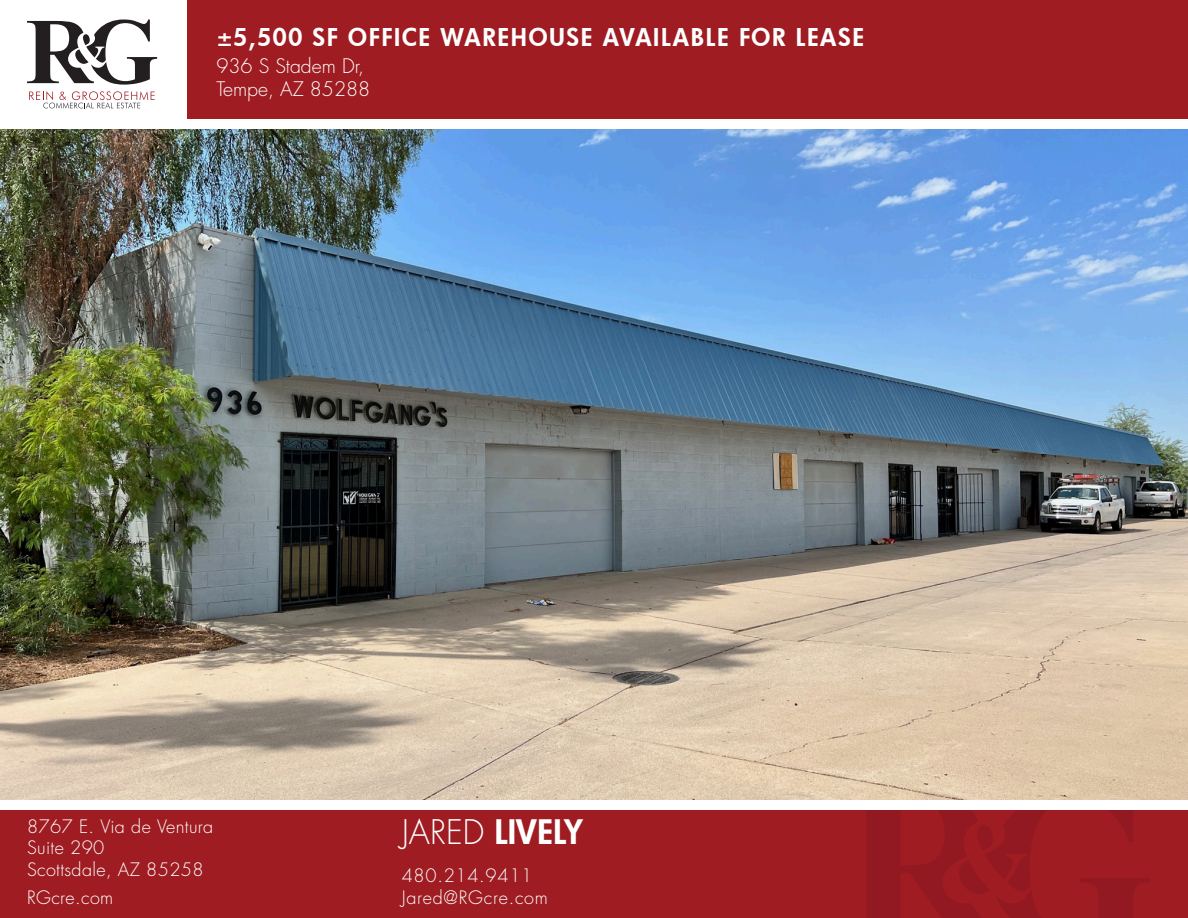
<style>
.page{position:relative;width:1188px;height:918px;background:#fff}
.page>*{position:absolute;margin:0;border:0;box-sizing:border-box;transform-origin:0 0}
.t1{font:800 33px "Futura";color:#fff}
.MASTER_PG_HEADER__Title_Paragraph_Style{font:800 24px "Futura";letter-spacing:.07em;color:#fff}
.Cover-_Header_Footer_Subtext_Paragraph_S{font:300 19.5px "Futura";color:#fff}
.t2{font:300 18px/21.6px "Futura";letter-spacing:.02em;color:#fff}
.t3{font:300 18px/21.6px "Futura";letter-spacing:.04em;color:#fff}
.s1{font-weight:300}
</style>
<div class="page">
<div style="left:188px;top:0;width:1000px;height:119px;background:#9e1c22"></div>
<svg style="left:27px;top:20px;width:130px;height:65px"></svg>
<svg style="left:29px;top:91px;width:126px;height:17px"></svg>
<div style="left:0;top:810px;width:1188px;height:108px;background:#9e1c22"></div>
<svg style="left:866px;top:810px;width:284px;height:108px"></svg>
<img style="left:0;top:130px;width:1188px;height:669px">
<p class="MASTER_PG_HEADER__Title_Paragraph_Style" style="left:218px;top:21px;width:648px">±5,500 SF OFFICE WAREHOUSE AVAILABLE FOR LEASE</p>
<p class="Cover-_Header_Footer_Subtext_Paragraph_S" style="left:216px;top:54px;width:149px">936 S Stadem Dr,</p>
<p class="Cover-_Header_Footer_Subtext_Paragraph_S" style="left:216px;top:77px;width:155px">Tempe, AZ 85288</p>
<p class="t2" style="left:27px;top:816px;width:188px">8767 E. Via de Ventura<br>Suite 290<br>Scottsdale, AZ 85258</p>
<p class="t2" style="left:27px;top:887px;width:88px">RGcre.com</p>
<h1 class="t1" style="left:402px;top:810px;width:183px"><span class="s1">JARED</span> LIVELY</h1>
<p class="t3" style="left:402px;top:865px;width:148px">480.214.9411<br>Jared@RGcre.com</p>
</div>
